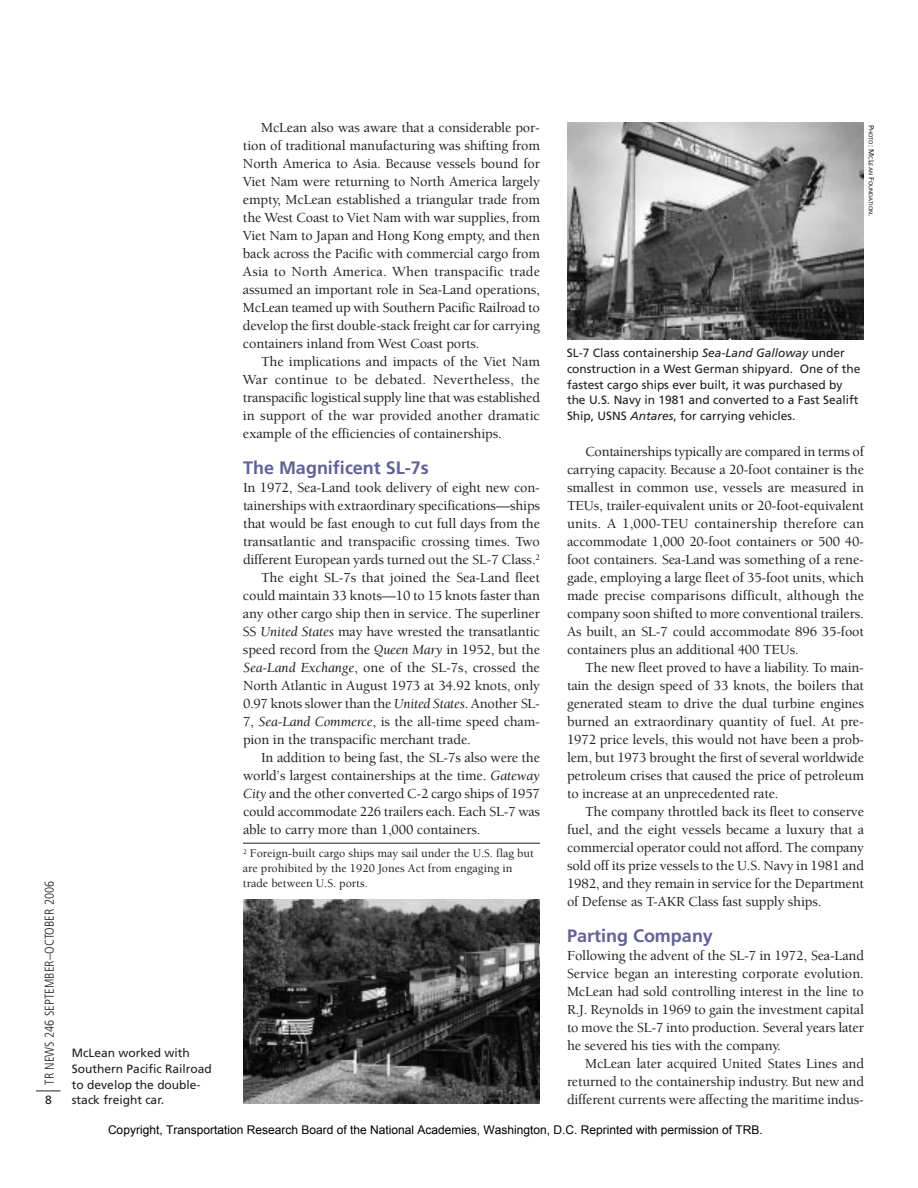
<style>
.page{position:relative;width:918px;height:1188px;background:#fff}
.page>*{position:absolute;margin:0;border:0;box-sizing:border-box;transform-origin:0 0}
.t1{font:700 18px "Frutiger";color:#62609a}
.t2{font:500 14.25px/18px "Berkeley";letter-spacing:-.01em;color:#231f20;text-align:justify}
.t3{font:300 condensed 12.75px "Frutiger";color:#231f20}
.t4{font:12px/15.8px "Frutiger";color:#231f20}
.t5{font:500 12px/15px "Berkeley";color:#231f20}
.t6{font:12px "Arial";color:#000}
.t7{font:5.7px "Frutiger";color:#231f20}
.s1{font-weight:400;font-style:italic}
.s2{font-size:7.5px}
.s3{font-style:italic}
</style>
<div class="page">
<svg style="left:36px;top:1091px;width:24px;height:1px"></svg>
<img style="left:243px;top:899px;width:297px;height:205px">
<hr style="left:243px;top:843px;width:297px;height:1px;background:#231f20">
<img style="left:567px;top:122px;width:297px;height:217px">
<p class="t3" style="left:44px;top:1085px;width:206px;rotate:-90deg">TR NEWS 246 SEPTEMBER–OCTOBER 2006</p>
<p class="t4" style="left:45px;top:1093px;width:8px">8</p>
<p class="t4" style="left:72px;top:1046px;width:141px">McLean worked with<br>Southern Pacific Railroad to develop the double&shy;stack freight car.</p>
<p class="t2" style="left:243px;top:120px;width:299px;text-indent:18px">McLean also was aware that a considerable por&shy;tion of traditional manufacturing was shifting from North America to Asia. Because vessels bound for Viet Nam were returning to North America largely empty, McLean established a triangular trade from the West Coast to Viet Nam with war supplies, from Viet Nam to Japan and Hong Kong empty, and then back across the Pacific with commercial cargo from Asia to North America. When transpacific trade assumed an important role in Sea-Land operations, McLean teamed up with Southern Pacific Railroad to develop the first double-stack freight car for carrying containers inland from West Coast ports.</p>
<p class="t2" style="left:243px;top:354px;width:299px;text-indent:18px">The implications and impacts of the Viet Nam War continue to be debated. Nevertheless, the transpacific logistical supply line that was established in support of the war provided another dramatic example of the efficiencies of containerships.</p>
<p class="t1" style="left:243px;top:460px;width:187px">The Magnificent SL-7s</p>
<p class="t2" style="left:243px;top:480px;width:299px">In 1972, Sea-Land took delivery of eight new con-</p>
<p class="t2" style="left:243px;top:498px;width:299px">tainerships with extraordinary specifications—ships</p>
<p class="t2" style="left:243px;top:516px;width:298px">that would be fast enough to cut full days from the</p>
<p class="t2" style="left:243px;top:534px;width:299px">transatlantic and transpacific crossing times. Two</p>
<p class="t2" style="left:243px;top:552px;width:299px">different European yards turned out the SL-7 Class.<sup>2</sup></p>
<p class="t2" style="left:261px;top:570px;width:280px">The eight SL-7s that joined the Sea-Land fleet</p>
<p class="t2" style="left:243px;top:588px;width:299px">could maintain 33 knots—10 to 15 knots faster than</p>
<p class="t2" style="left:243px;top:606px;width:299px">any other cargo ship then in service. The superliner</p>
<p class="t2" style="left:243px;top:624px;width:298px">SS <span class="s1">United States</span> may have wrested the transatlantic</p>
<p class="t2" style="left:243px;top:642px;width:299px">speed record from the <span class="s1">Queen Mary</span> in 1952, but the</p>
<p class="t2" style="left:243px;top:660px;width:298px"><span class="s1">Sea-Land Exchange</span>, one of the SL-7s, crossed the</p>
<p class="t2" style="left:243px;top:678px;width:299px">North Atlantic in August 1973 at 34.92 knots, only</p>
<p class="t2" style="left:243px;top:696px;width:299px">0.97 knots slower than the <span class="s1">United States</span>. Another SL-</p>
<p class="t2" style="left:243px;top:714px;width:299px">7, <span class="s1">Sea-Land Commerce</span>, is the all-time speed cham-</p>
<p class="t2" style="left:243px;top:732px;width:229px">pion in the transpacific merchant trade.</p>
<p class="t2" style="left:261px;top:750px;width:280px">In addition to being fast, the SL-7s also were the</p>
<p class="t2" style="left:243px;top:768px;width:298px">world’s largest containerships at the time. <span class="s1">Gateway</span></p>
<p class="t2" style="left:243px;top:786px;width:299px"><span class="s1">City</span> and the other converted C-2 cargo ships of 1957</p>
<p class="t2" style="left:243px;top:804px;width:298px">could accommodate 226 trailers each. Each SL-7 was</p>
<p class="t2" style="left:243px;top:822px;width:239px">able to carry more than 1,000 containers.</p>
<p class="t5" style="left:243px;top:847px;width:292px"><sup>2</sup> Foreign-built cargo ships may sail under the U.S. flag but are prohibited by the 1920 Jones Act from engaging in trade between U.S. ports.</p>
<p class="t7" style="left:873px;top:125px;width:93px;rotate:90deg"><span class="s2">P</span>HOTO<span class="s2">: M</span>C<span class="s2">L</span>EAN <span class="s2">F</span>OUNDATION<span class="s2">.</span></p>
<p class="t4" style="left:567px;top:346px;width:295px">SL-7 Class containership <span class="s3">Sea-Land Galloway</span> under construction in a West German shipyard. One of the fastest cargo ships ever built, it was purchased by the U.S. Navy in 1981 and converted to a Fast Sealift Ship, USNS <span class="s3">Antares</span>, for carrying vehicles.</p>
<p class="t2" style="left:567px;top:444px;width:299px;text-indent:18px">Containerships typically are compared in terms of carrying capacity. Because a 20-foot container is the smallest in common use, vessels are measured in TEUs, trailer-equivalent units or 20-foot-equivalent units. A 1,000-TEU containership therefore can accommodate 1,000 20-foot containers or 500 40- foot containers. Sea-Land was something of a rene&shy;gade, employing a large fleet of 35-foot units, which made precise comparisons difficult, although the company soon shifted to more conventional trailers.<br>As built, an SL-7 could accommodate 896 35-foot containers plus an additional 400 TEUs.</p>
<p class="t2" style="left:567px;top:660px;width:299px;text-indent:18px">The new fleet proved to have a liability. To main&shy;tain the design speed of 33 knots, the boilers that generated steam to drive the dual turbine engines burned an extraordinary quantity of fuel. At pre-1972 price levels, this would not have been a prob&shy;lem, but 1973 brought the first of several worldwide petroleum crises that caused the price of petroleum to increase at an unprecedented rate.</p>
<p class="t2" style="left:567px;top:804px;width:299px;text-indent:18px">The company throttled back its fleet to conserve fuel, and the eight vessels became a luxury that a commercial operator could not afford. The company sold off its prize vessels to the U.S. Navy in 1981 and 1982, and they remain in service for the Department of Defense as T-AKR Class fast supply ships.</p>
<p class="t1" style="left:567px;top:928px;width:148px">Parting Company</p>
<p class="t2" style="left:567px;top:948px;width:299px">Following the advent of the SL-7 in 1972, Sea-Land Service began an interesting corporate evolution.<br>McLean had sold controlling interest in the line to R.J. Reynolds in 1969 to gain the investment capital to move the SL-7 into production. Several years later he severed his ties with the company.</p>
<p class="t2" style="left:567px;top:1056px;width:299px;text-indent:18px">McLean later acquired United States Lines and returned to the containership industry. But new and different currents were affecting the maritime indus-</p>
<p class="t6" style="left:108px;top:1122px;width:656px">Copyright, Transportation Research Board of the National Academies, Washington, D.C. Reprinted with permission of TRB.</p>
</div>
